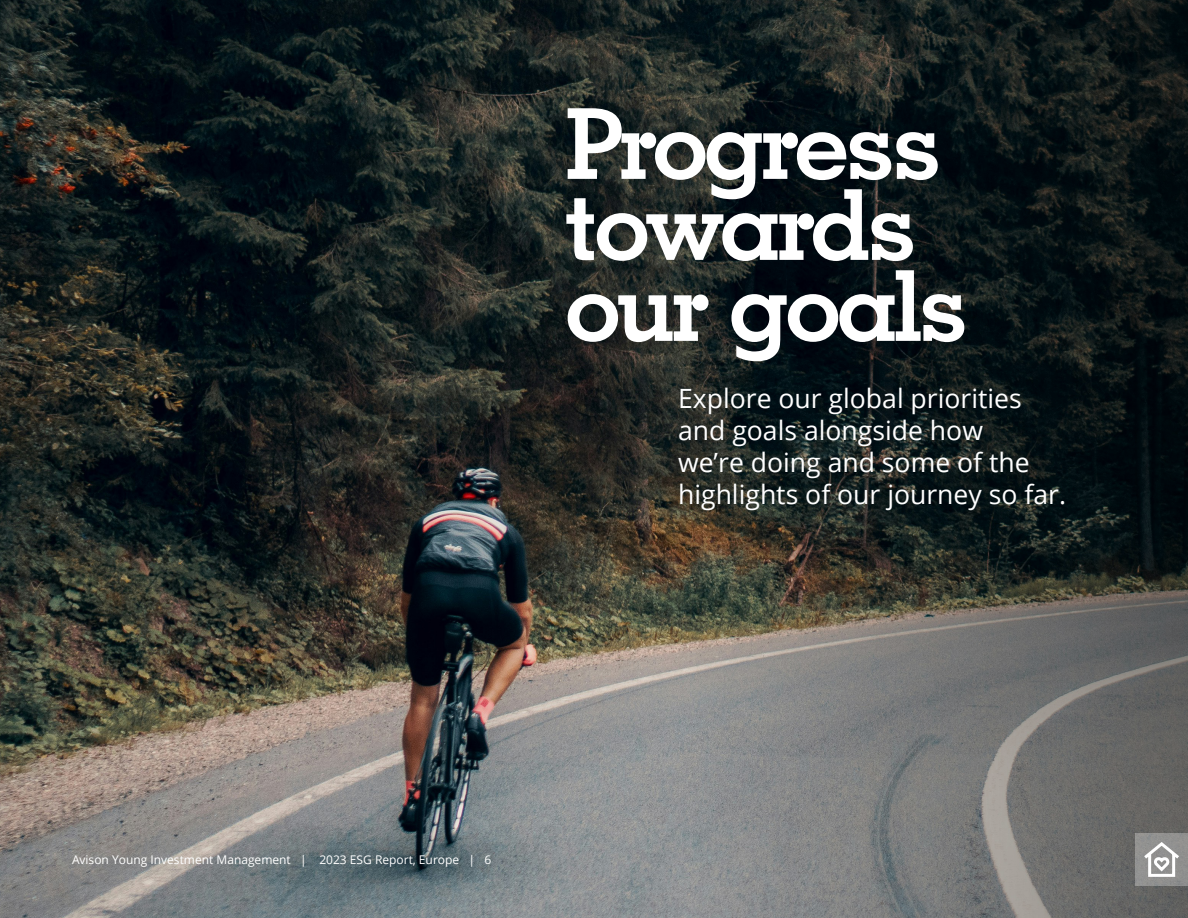
<style>
.page{position:relative;width:1188px;height:918px;background:#fff}
.page>*{position:absolute;margin:0;border:0;box-sizing:border-box;transform-origin:0 0}
.t1{font:700 98.1px/81px "Geometric Slab 703 BT";letter-spacing:-.04em;color:#fff}
.t2{font:26.55px/32px "Open Sans";color:#fff}
.t3{font:12px "Open Sans";color:#fff}
</style>
<div class="page">
<img style="left:0;top:0;width:594px;height:918px">
<svg style="left:594px;top:0;width:594px;height:918px;background:#3a3e3d"></svg>
<div style="left:1135px;top:833px;width:53px;height:53px;background:#919190"></div>
<svg style="left:1144px;top:842px;width:35px;height:35px"></svg>
<p class="t1" style="left:565px;top:103px;width:378px">Progress</p>
<p class="t1" style="left:565px;top:184px;width:405px">towards our goals</p>
<p class="t2" style="left:678px;top:382px;width:390px">Explore our global priorities and goals alongside how<br>we’re doing and some of the highlights of our journey so far.</p>
<p class="t3" style="left:72px;top:851px;width:421px">Avison Young Investment Management | 2023 ESG Report, Europe | 6</p>
</div>
